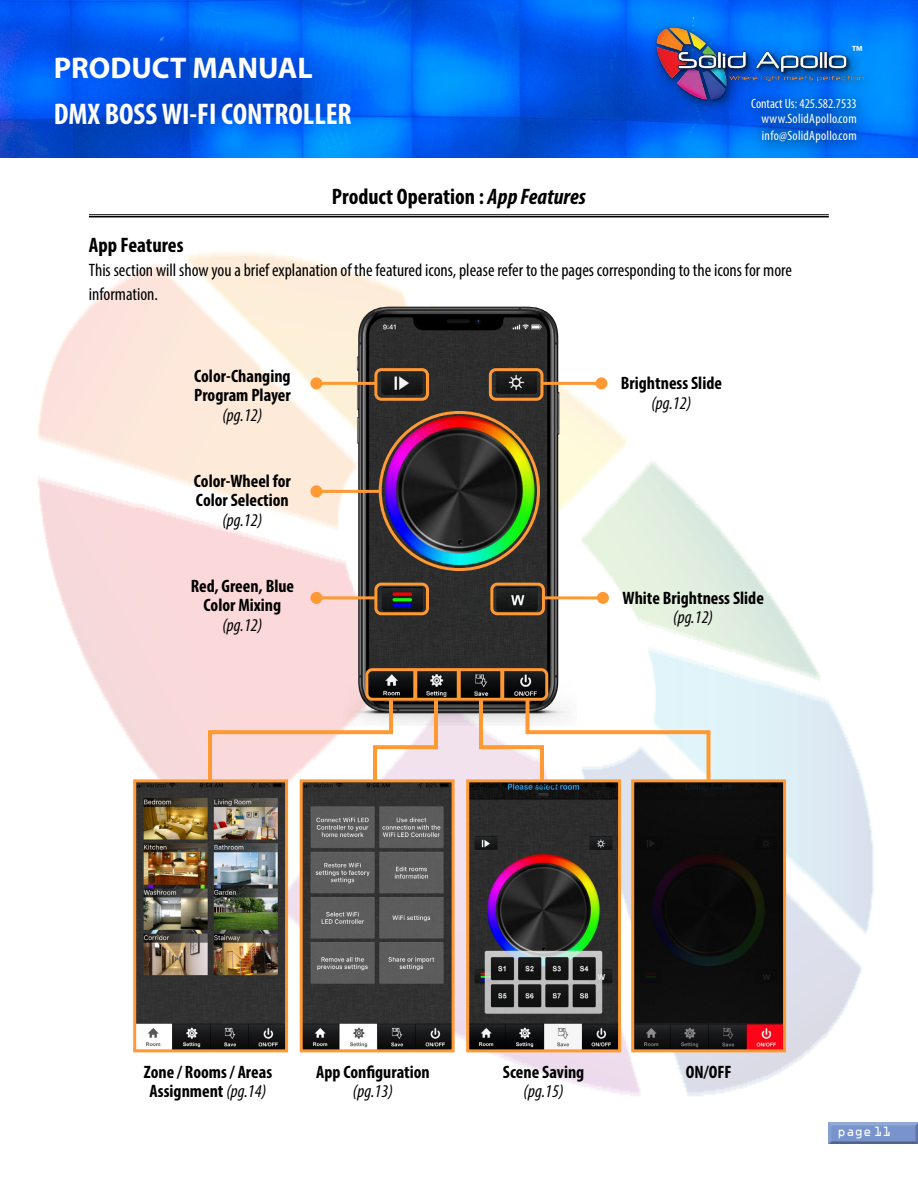
<style>
.page{position:relative;width:918px;height:1188px;background:#fff}
.page>*{position:absolute;margin:0;border:0;box-sizing:border-box;transform-origin:0 0}
.t1{font:700 condensed 30px "Myriad Pro";color:#fff}
.t2{font:700 30px "Myriad Pro";color:#fff}
.t3{font:700 condensed 22.5px "Myriad Pro";color:#000}
.t4{font:700 condensed 21px "Myriad Pro";color:#000}
.t5{font:700 condensed 18px/19.5px "Myriad Pro";color:#000}
.t6{font:condensed 18px/24px "Myriad Pro";color:#000}
.t7{font:italic condensed 18px "Myriad Pro";color:#000}
.t8{font:condensed 13.5px/15.6px "Myriad Pro";letter-spacing:.02em;color:#fff;text-align:right}
.t9{font:500 13.5px "Franklin Gothic";color:#fff}
.t10{font:12px "OCRA Std";color:#fff}
.s1{font-style:italic}
.s2{font-weight:400;font-style:italic}
</style>
<div class="page">
<svg style="left:0;top:0;width:918px;height:154px;background:#0061eb"></svg>
<svg style="left:750px;top:114px;width:118px;height:6px"></svg>
<svg style="left:749px;top:120px;width:120px;height:35px;background:#0067e1"></svg>
<div style="left:825px;top:1121px;width:93px;height:25px;background:#000;opacity:.5"></div>
<div style="left:648px;top:20px;width:229px;height:94px;background:#000;opacity:.58"></div>
<img style="left:655px;top:27px;width:209px;height:74px">
<img style="left:38px;top:251px;width:836px;height:845px">
<hr style="left:89px;top:214px;width:740px;height:1px;background:#000">
<hr style="left:89px;top:216px;width:740px;height:1px;background:#000">
<img style="left:343px;top:290px;width:233px;height:435px">
<img style="left:137px;top:783px;width:147px;height:265px">
<div style="left:133px;top:779px;width:155px;height:273px;border:3px solid #f93"></div>
<img style="left:304px;top:783px;width:147px;height:265px">
<div style="left:300px;top:779px;width:155px;height:273px;border:3px solid #f93"></div>
<img style="left:470px;top:783px;width:147px;height:265px">
<div style="left:466px;top:779px;width:155px;height:273px;border:3px solid #f93"></div>
<div style="left:374px;top:368px;width:55px;height:33px;border:3px solid #f93;border-radius:5px"></div>
<hr style="left:316px;top:490px;width:63px;height:3px;background:#f93">
<div style="left:310px;top:485px;width:12px;height:12px;background:#f93;border-radius:50%"></div>
<div style="left:379px;top:411px;width:161px;height:160px;border:3px solid #f93;border-radius:50%"></div>
<img style="left:635px;top:783px;width:147px;height:265px">
<div style="left:631px;top:779px;width:155px;height:273px;border:3px solid #f93"></div>
<hr style="left:316px;top:382px;width:59px;height:3px;background:#f93">
<div style="left:310px;top:377px;width:12px;height:12px;background:#f93;border-radius:50%"></div>
<div style="left:374px;top:583px;width:55px;height:32px;border:3px solid #f93;border-radius:5px"></div>
<hr style="left:316px;top:596px;width:59px;height:3px;background:#f93">
<div style="left:310px;top:592px;width:12px;height:12px;background:#f93;border-radius:50%"></div>
<svg style="left:413px;top:672px;width:4px;height:24px"></svg>
<div style="left:490px;top:583px;width:55px;height:32px;border:3px solid #f93;border-radius:5px"></div>
<hr style="left:545px;top:596px;width:58px;height:3px;background:#f93">
<div style="left:597px;top:592px;width:12px;height:12px;background:#f93;border-radius:50%"></div>
<div style="left:489px;top:368px;width:54px;height:33px;border:3px solid #f93;border-radius:5px"></div>
<hr style="left:543px;top:382px;width:58px;height:3px;background:#f93">
<div style="left:595px;top:377px;width:12px;height:12px;background:#f93;border-radius:50%"></div>
<div style="left:365px;top:668px;width:183px;height:33px;border:3px solid #f93;border-radius:5px"></div>
<svg style="left:457px;top:669px;width:4px;height:31px"></svg>
<svg style="left:500px;top:669px;width:4px;height:27px"></svg>
<svg style="left:206px;top:696px;width:234px;height:89px"></svg>
<svg style="left:477px;top:696px;width:236px;height:89px"></svg>
<p class="t9" style="left:852px;top:42px;width:12px">™</p>
<h1 class="t2" style="left:54px;top:48px;width:260px">PRODUCT MANUAL</h1>
<h1 class="t1" style="left:54px;top:95px;width:299px">DMX BOSS WI-FI CONTROLLER</h1>
<p class="t8" style="left:751px;top:95px;width:107px">Contact Us: 425.582.7533 www.SolidApollo.com</p>
<p class="t8" style="left:762px;top:128px;width:96px">info@SolidApollo.com</p>
<p class="t3" style="left:332px;top:183px;width:256px">Product Operation : <span class="s1">App Features</span></p>
<p class="t4" style="left:89px;top:232px;width:96px">App Features</p>
<p class="t6" style="left:89px;top:258px;width:705px">This section will show you a brief explanation of the featured icons, please refer to the pages corresponding to the icons for more information.</p>
<p class="t5" style="left:194px;top:365px;width:98px">Color-Changing<br>Program Player</p>
<p class="t7" style="left:222px;top:404px;width:42px">(pg.12)</p>
<p class="t5" style="left:194px;top:470px;width:99px">Color-Wheel for<br>Color Selection</p>
<p class="t7" style="left:222px;top:509px;width:42px">(pg.12)</p>
<p class="t5" style="left:191px;top:575px;width:105px;text-align:center">Red, Green, Blue<br>Color Mixing</p>
<p class="t7" style="left:222px;top:614px;width:42px">(pg.12)</p>
<p class="t5" style="left:621px;top:373px;width:103px">Brightness Slide</p>
<p class="t7" style="left:651px;top:392px;width:42px">(pg.12)</p>
<p class="t5" style="left:622px;top:587px;width:143px">White Brightness Slide</p>
<p class="t7" style="left:673px;top:606px;width:42px">(pg.12)</p>
<p class="t5" style="left:144px;top:1062px;width:130px;text-align:center">Zone / Rooms / Areas<br>Assignment <span class="s2">(pg.14)</span></p>
<p class="t5" style="left:316px;top:1062px;width:115px">App Configuration</p>
<p class="t7" style="left:353px;top:1081px;width:42px">(pg.13)</p>
<p class="t5" style="left:503px;top:1062px;width:83px">Scene Saving</p>
<p class="t7" style="left:524px;top:1081px;width:42px">(pg.15)</p>
<p class="t5" style="left:686px;top:1062px;width:47px">ON/OFF</p>
<p class="t10" style="left:837px;top:1126px;width:55px">page 11</p>
</div>
